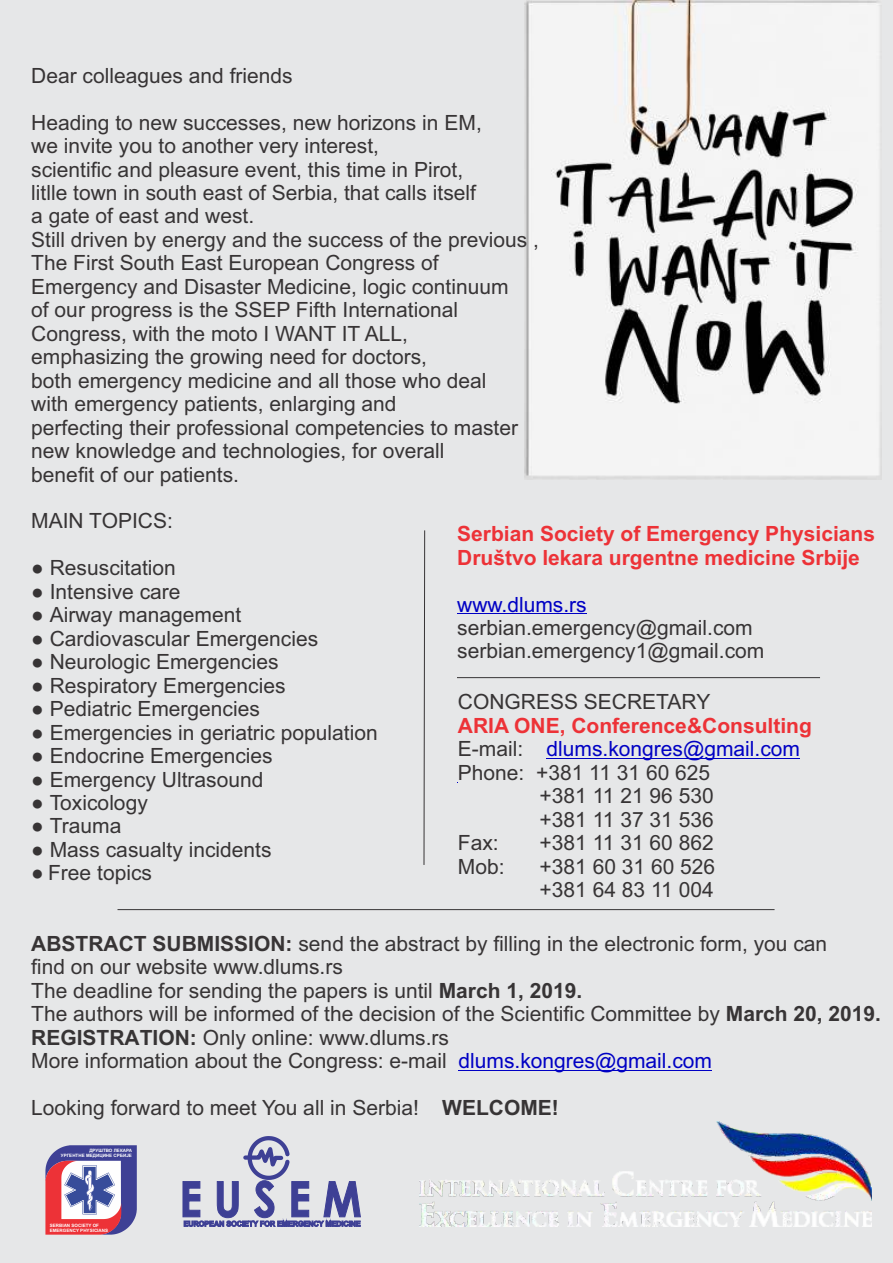
<style>
.page{position:relative;width:893px;height:1263px;background:#e6e7e8}
.page>*{position:absolute;margin:0;border:0;box-sizing:border-box;transform-origin:0 0}
.t1{font:21px/23.4px "Arial";color:#373435}
.t2{font:700 21px/23.4px "Arial";color:#ed3237}
.t3{font:21px "Arial";color:#0000c4}
.t4{font:700 4.5px/4.9px "Arial";color:#fefefe;text-align:right}
.s1{color:#373435}
.s2{font-weight:700}
.s3{color:#0000c4}
</style>
<div class="page">
<img style="left:524px;top:0;width:355px;height:479px">
<hr style="left:458px;top:1070px;width:254px;height:1px;background:#0000c4">
<svg style="left:45px;top:1145px;width:92px;height:90px;background:#a1779d"></svg>
<svg style="left:183px;top:1136px;width:178px;height:91px"></svg>
<img style="left:419px;top:1121px;width:452px;height:105px">
<hr style="left:457px;top:613px;width:130px;height:1px;background:#0000c4">
<svg style="left:423px;top:530px;width:2px;height:335px"></svg>
<hr style="left:457px;top:677px;width:363px;height:1px;background:#373435">
<hr style="left:547px;top:758px;width:253px;height:1px;background:#0000c4">
<hr style="left:118px;top:909px;width:657px;height:1px;background:#373435">
<p class="t1" style="left:31px;top:66px;width:263px">Dear colleagues and friends</p>
<p class="t1" style="left:31px;top:112px;width:509px">Heading to new successes, new horizons in EM,<br>we invite you to another very interest,<br>scientific and pleasure event, this time in Pirot,<br>litlle town in south east of Serbia, that calls itself<br>a gate of east and west.<br>Still driven by energy and the success of the previous , The First South East European Congress of Emergency and Disaster Medicine, logic continuum<br>of our progress is the SSEP Fifth International Congress, with the moto I WANT IT ALL,<br>emphasizing the growing need for doctors,<br>both emergency medicine and all those who deal<br>with emergency patients, enlarging and<br>perfecting their professional competencies to master new knowledge and technologies, for overall<br>benefit of our patients.</p>
<p class="t1" style="left:31px;top:511px;width:143px">MAIN TOPICS:</p>
<p class="t1" style="left:31px;top:558px;width:146px">● Resuscitation</p>
<p class="t1" style="left:31px;top:582px;width:151px">● Intensive care</p>
<p class="t1" style="left:31px;top:605px;width:211px">● Airway management</p>
<p class="t1" style="left:31px;top:629px;width:288px">● Cardiovascular Emergencies</p>
<p class="t1" style="left:31px;top:652px;width:249px">● Neurologic Emergencies</p>
<p class="t1" style="left:31px;top:675px;width:256px">● Respiratory Emergencies</p>
<p class="t1" style="left:31px;top:699px;width:230px">● Pediatric Emergencies</p>
<p class="t1" style="left:31px;top:722px;width:348px">● Emergencies in geriatric population</p>
<p class="t1" style="left:31px;top:746px;width:243px">● Endocrine Emergencies</p>
<p class="t1" style="left:31px;top:769px;width:234px">● Emergency Ultrasound</p>
<p class="t1" style="left:31px;top:793px;width:118px">● Toxicology</p>
<p class="t1" style="left:31px;top:816px;width:92px">● Trauma</p>
<p class="t1" style="left:31px;top:840px;width:242px">● Mass casualty incidents</p>
<p class="t1" style="left:31px;top:863px;width:122px">● Free topics</p>
<p class="t2" style="left:457px;top:524px;width:419px">Serbian Society of Emergency Physicians<br>Društvo lekara urgentne medicine Srbije</p>
<p class="t3" style="left:457px;top:596px;width:131px">www.dlums.rs</p>
<p class="t1" style="left:457px;top:618px;width:309px">serbian.emergency@gmail.com serbian.emergency1@gmail.com</p>
<p class="t1" style="left:458px;top:692px;width:254px">CONGRESS SECRETARY</p>
<p class="t2" style="left:458px;top:716px;width:355px">ARIA ONE, Conference&amp;Consulting</p>
<p class="t3" style="left:458px;top:741px;width:344px"><span class="s1">E-mail:</span> dlums.kongres@gmail.com</p>
<p class="t1" style="left:458px;top:763px;width:254px">Phone: +381 11 31 60 625</p>
<p class="t1" style="left:540px;top:786px;width:176px">+381 11 21 96 530</p>
<p class="t1" style="left:540px;top:809px;width:176px">+381 11 37 31 536</p>
<p class="t1" style="left:458px;top:833px;width:42px">Fax:</p>
<p class="t1" style="left:540px;top:833px;width:176px">+381 11 31 60 862</p>
<p class="t1" style="left:458px;top:856px;width:48px">Mob:</p>
<p class="t1" style="left:540px;top:856px;width:177px">+381 60 31 60 526 +381 64 83 11 004</p>
<p class="t1" style="left:31px;top:934px;width:851px"><span class="s2">ABSTRACT SUBMISSION:</span> send the abstract by filling in the electronic form, you can<br>find on our website www.dlums.rs<br>The deadline for sending the papers is until <span class="s2">March 1, 2019.<br></span>The authors will be informed of the decision of the Scientific Committee by <span class="s2">March 20, 2019.<br>REGISTRATION:</span> Only online: www.dlums.rs<br>More information about the Congress: e-mail <span class="s3">dlums.kongres@gmail.com</span></p>
<p class="t1" style="left:31px;top:1098px;width:529px">Looking forward to meet You all in Serbia! <span class="s2">WELCOME!</span></p>
<p class="t4" style="left:61px;top:1148px;width:73px">ДРУШТВО ЛЕКАРА<br>УРГЕНТНЕ МЕДИЦИНЕ СРБИЈЕ</p>
<p class="t4" style="left:50px;top:1223px;width:60px;text-align:left">SERBIAN SOCIETY OF<br>EMERGENCY PHYSICIANS</p>
</div>
